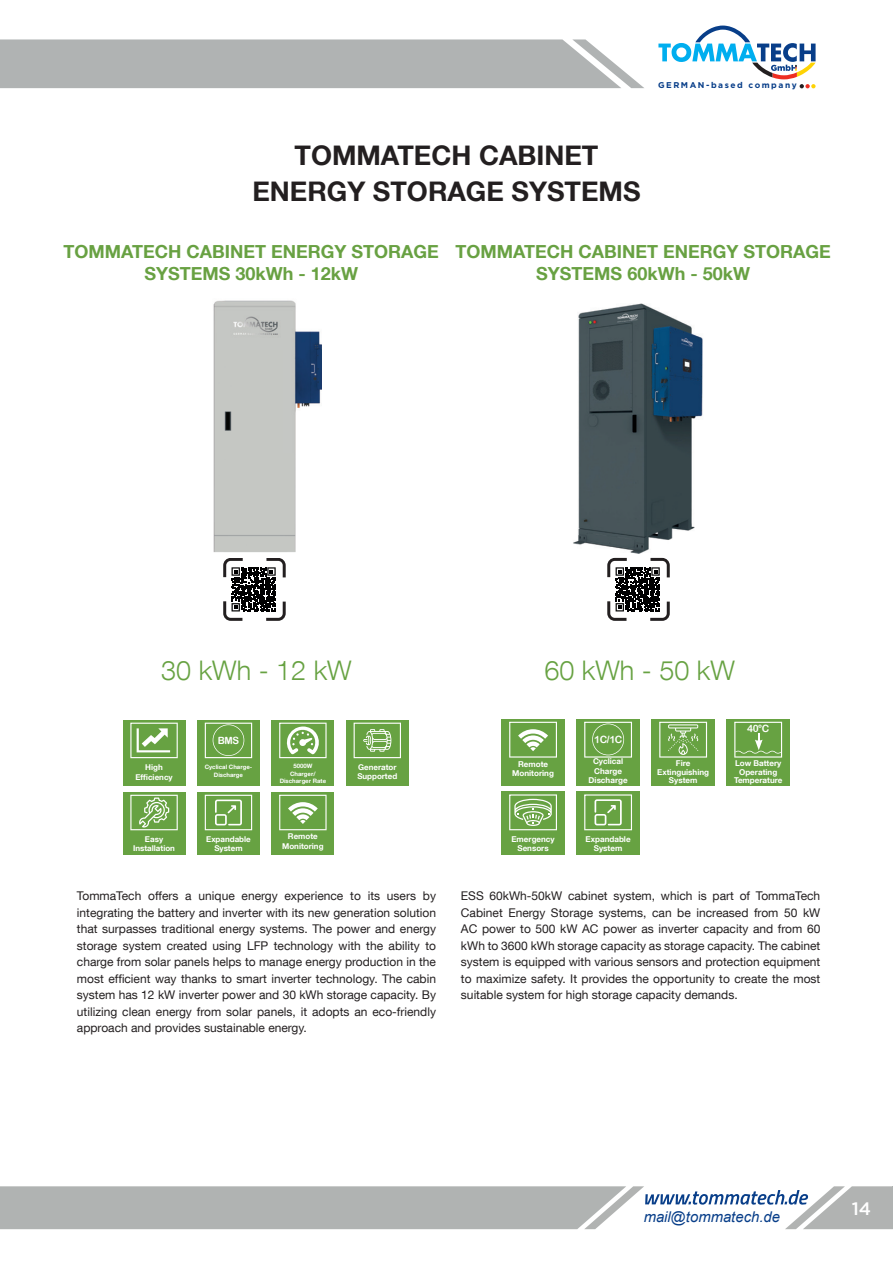
<style>
.page{position:relative;width:893px;height:1263px;background:#fff}
.page>*{position:absolute;margin:0;border:0;box-sizing:border-box;transform-origin:0 0}
.t1{font:700 27px/36px "Helvetica Neue LT Com";color:#231f20;text-align:center}
.t2{font:300 27px "Helvetica Neue LT Com";color:#67a242}
.t3{font:700 18px/21.6px "Helvetica Neue LT Com";color:#68a142;text-align:center}
.t4{font:500 18px "Gotham";color:#fff}
.t5{font:italic 14.85px "Arial";color:#083e89}
.t6{font:12px/16.5px "Helvetica Neue LT Com";color:#231f20;text-align:justify}
.t7{font:10.05px "Arial Rounded MT Bold";letter-spacing:-.04em;color:#fff}
.t8{font:700 8.4px "Gotham";letter-spacing:.185em;color:#083e89}
.t9{font:700 8.1px/9.6px "Helvetica Neue LT Com";color:#fff;text-align:center}
.t10{font:700 7.95px/9.6px "Helvetica Neue LT Com";color:#fff;text-align:center}
.t11{font:700 6px/7.2px "Helvetica Neue LT Com";color:#fff;text-align:center}
</style>
<div class="page">
<svg style="left:0;top:39px;width:644px;height:49px;background:#b5b7b7"></svg>
<svg style="left:658px;top:26px;width:158px;height:62px"></svg>
<svg style="left:0;top:1186px;width:892px;height:43px"></svg>
<hr style="left:892px;top:1186px;width:1px;height:43px;background:#b0b3b2">
<svg style="left:223px;top:558px;width:63px;height:63px"></svg>
<img style="left:213px;top:300px;width:108px;height:252px">
<div style="left:197px;top:792px;width:63px;height:62px;background:#67a242"></div>
<div style="left:123px;top:792px;width:62px;height:62px;background:#67a242"></div>
<div style="left:197px;top:720px;width:63px;height:66px;background:#67a242"></div>
<svg style="left:205px;top:795px;width:47px;height:35px"></svg>
<svg style="left:205px;top:723px;width:47px;height:35px"></svg>
<div style="left:123px;top:720px;width:62px;height:66px;background:#67a242"></div>
<svg style="left:130px;top:723px;width:48px;height:35px"></svg>
<div style="left:272px;top:792px;width:62px;height:62px;background:#67a242"></div>
<svg style="left:279px;top:795px;width:48px;height:35px"></svg>
<div style="left:272px;top:720px;width:62px;height:66px;background:#67a242"></div>
<svg style="left:279px;top:723px;width:48px;height:35px"></svg>
<svg style="left:130px;top:795px;width:48px;height:35px"></svg>
<div style="left:346px;top:720px;width:63px;height:66px;background:#67a242"></div>
<svg style="left:354px;top:723px;width:47px;height:35px"></svg>
<svg style="left:607px;top:558px;width:63px;height:63px"></svg>
<img style="left:573px;top:303px;width:130px;height:250px">
<div style="left:501px;top:719px;width:64px;height:66px;background:#67a242"></div>
<svg style="left:509px;top:722px;width:48px;height:35px"></svg>
<div style="left:576px;top:792px;width:64px;height:63px;background:#67a242"></div>
<div style="left:501px;top:792px;width:64px;height:63px;background:#67a242"></div>
<div style="left:576px;top:719px;width:64px;height:66px;background:#67a242"></div>
<div style="left:651px;top:719px;width:64px;height:66px;background:#67a242"></div>
<svg style="left:584px;top:794px;width:48px;height:36px"></svg>
<svg style="left:584px;top:722px;width:48px;height:35px"></svg>
<svg style="left:509px;top:794px;width:48px;height:36px"></svg>
<div style="left:727px;top:719px;width:63px;height:66px;background:#67a242"></div>
<svg style="left:734px;top:722px;width:48px;height:35px"></svg>
<svg style="left:659px;top:722px;width:48px;height:35px"></svg>
<p class="t8" style="left:658px;top:79px;width:140px">GERMAN-based company</p>
<h1 class="t1" style="left:252px;top:136px;width:390px">TOMMATECH CABINET<br>ENERGY STORAGE SYSTEMS</h1>
<h2 class="t3" style="left:64px;top:241px;width:377px">TOMMATECH CABINET ENERGY STORAGE<br>SYSTEMS 30kWh - 12kW</h2>
<h2 class="t3" style="left:455px;top:241px;width:377px">TOMMATECH CABINET ENERGY STORAGE<br>SYSTEMS 60kWh - 50kW</h2>
<h1 class="t2" style="left:161px;top:653px;width:192px">30 kWh - 12 kW</h1>
<h1 class="t2" style="left:544px;top:653px;width:192px">60 kWh - 50 kW</h1>
<p class="t7" style="left:747px;top:722px;width:24px">40°C</p>
<p class="t7" style="left:218px;top:734px;width:23px">BMS</p>
<p class="t7" style="left:594px;top:734px;width:30px">1C/1C</p>
<p class="t10" style="left:135px;top:763px;width:39px">High<br>Efficiency</p>
<p class="t11" style="left:205px;top:763px;width:49px">Cyclical Charge-<br>Discharge</p>
<p class="t11" style="left:280px;top:762px;width:48px">5000W<br>Charger/<br>Discharger Rate</p>
<p class="t10" style="left:357px;top:762px;width:41px;text-align:left">Generator<br>Supported</p>
<p class="t9" style="left:512px;top:759px;width:43px">Remote<br>Monitoring</p>
<p class="t9" style="left:589px;top:756px;width:41px">Cyclical<br>Charge<br>Discharge</p>
<p class="t9" style="left:657px;top:759px;width:53px;line-height:8.6px">Fire<br>Extinguishing<br>System</p>
<p class="t9" style="left:734px;top:759px;width:50px;line-height:8.6px">Low Battery<br>Operating<br>Temperature</p>
<p class="t10" style="left:133px;top:834px;width:43px">Easy<br>Installation</p>
<p class="t10" style="left:206px;top:834px;width:46px">Expandable<br>System</p>
<p class="t10" style="left:282px;top:831px;width:43px">Remote<br>Monitoring</p>
<p class="t9" style="left:511px;top:834px;width:45px">Emergency<br>Sensors</p>
<p class="t9" style="left:586px;top:834px;width:46px">Expandable<br>System</p>
<p class="t6" style="left:77px;top:887px;width:361px">TommaTech offers a unique energy experience to its users by integrating the battery and inverter with its new generation solution that surpasses traditional energy systems. The power and energy storage system created using LFP technology with the ability to charge from solar panels helps to manage energy production in the most efficient way thanks to smart inverter technology. The cabin system has 12 kW inverter power and 30 kWh storage capacity. By utilizing clean energy from solar panels, it adopts an eco-friendly approach and provides sustainable energy.</p>
<p class="t6" style="left:461px;top:887px;width:361px">ESS 60kWh-50kW cabinet system, which is part of TommaTech Cabinet Energy Storage systems, can be increased from 50 kW AC power to 500 kW AC power as inverter capacity and from 60 kWh to 3600 kWh storage capacity as storage capacity. The cabinet system is equipped with various sensors and protection equipment to maximize safety. It provides the opportunity to create the most suitable system for high storage capacity demands.</p>
<p class="t5" style="left:644px;top:1207px;width:138px">mail@tommatech.de</p>
<h2 class="t4" style="left:852px;top:1197px;width:21px">14</h2>
</div>
